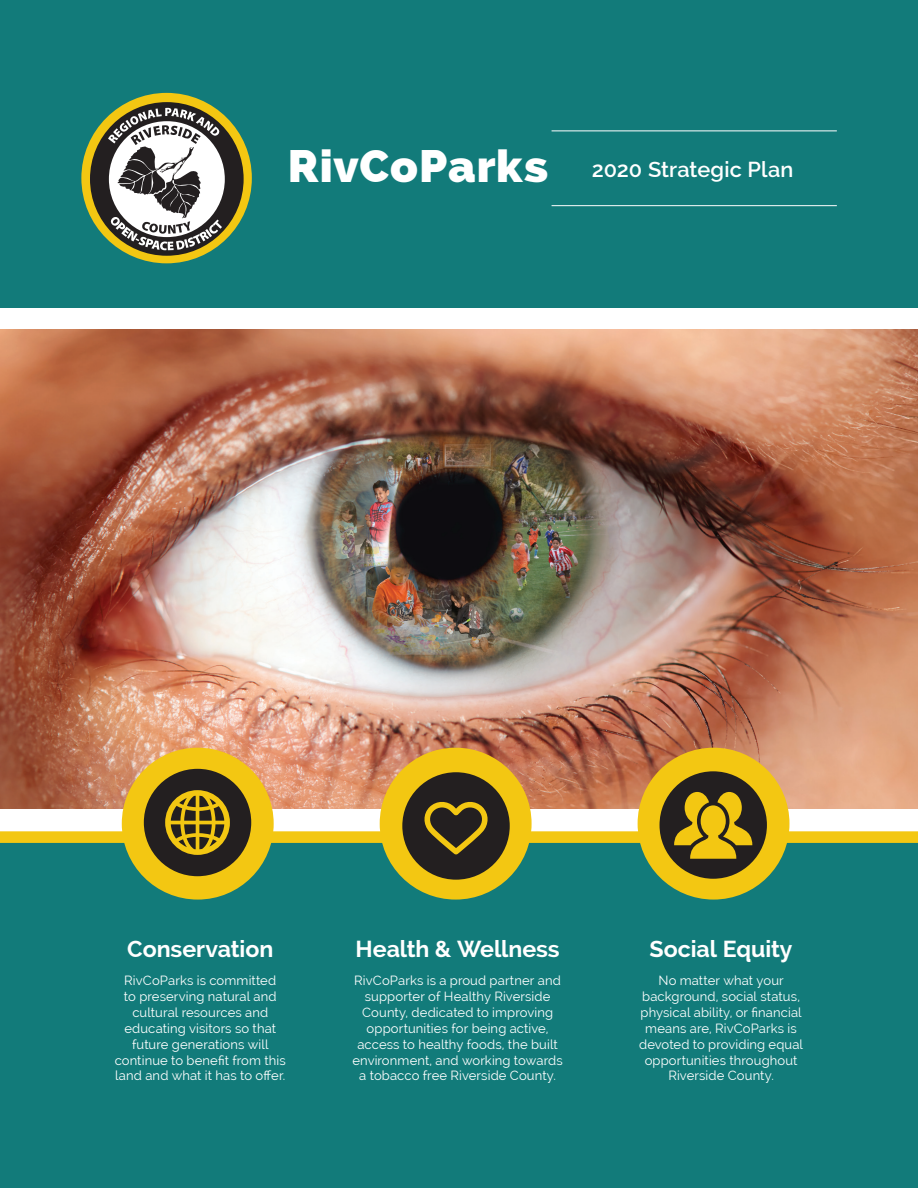
<style>
.page{position:relative;width:918px;height:1188px;background:#fff}
.page>*{position:absolute;margin:0;border:0;box-sizing:border-box;transform-origin:0 0}
.t1{font:700 23.1px "Raleway";letter-spacing:-.005em;color:#fff}
.t2{font:600 21.75px "Raleway";color:#fff}
.t3{font:13.05px/15.9px "Raleway";letter-spacing:.01em;color:#fff;text-align:center}
.s1{font-weight:800;font-size:45.45px}
</style>
<div class="page">
<div style="left:0;top:0;width:918px;height:308px;background:#127b7a"></div>
<div style="left:0;top:836px;width:918px;height:352px;background:#127b7a"></div>
<img style="left:0;top:329px;width:918px;height:480px">
<div style="left:0;top:831px;width:918px;height:12px;background:#f3c712"></div>
<div style="left:122px;top:748px;width:152px;height:152px;background:#f3c712;border-radius:50%"></div>
<div style="left:380px;top:748px;width:152px;height:152px;background:#f3c712;border-radius:50%"></div>
<div style="left:638px;top:748px;width:151px;height:152px;background:#f3c712;border-radius:50%"></div>
<svg style="left:144px;top:769px;width:107px;height:107px"></svg>
<svg style="left:660px;top:771px;width:107px;height:108px"></svg>
<hr style="left:552px;top:131px;width:285px;height:1px;background:#fff">
<hr style="left:552px;top:205px;width:285px;height:1px;background:#fff">
<div style="left:81px;top:93px;width:171px;height:170px;background:#f3c712;border-radius:50%"></div>
<div style="left:90px;top:102px;width:154px;height:154px;background:#231f20;border-radius:50%"></div>
<svg style="left:108px;top:108px;width:114px;height:142px"></svg>
<svg style="left:402px;top:772px;width:108px;height:108px"></svg>
<h2 class="t2" style="left:288px;top:156px;width:507px"><span class="s1">RivCoParks</span> 2020 Strategic Plan</h2>
<h1 class="t1" style="left:127px;top:935px;width:148px">Conservation</h1>
<p class="t3" style="left:115px;top:972px;width:173px">RivCoParks is committed<br>to preserving natural and cultural resources and educating visitors so that future generations will continue to benefit from this land and what it has to offer.</p>
<h1 class="t1" style="left:356px;top:935px;width:206px">Health &amp; Wellness</h1>
<p class="t3" style="left:352px;top:972px;width:212px">RivCoParks is a proud partner and supporter of Healthy Riverside County, dedicated to improving opportunities for being active, access to healthy foods, the built environment, and working towards a tobacco free Riverside County.</p>
<h1 class="t1" style="left:650px;top:935px;width:144px">Social Equity</h1>
<p class="t3" style="left:639px;top:972px;width:165px">No matter what your background, social status, physical ability, or financial means are, RivCoParks is devoted to providing equal opportunities throughout<br>Riverside County.</p>
</div>
